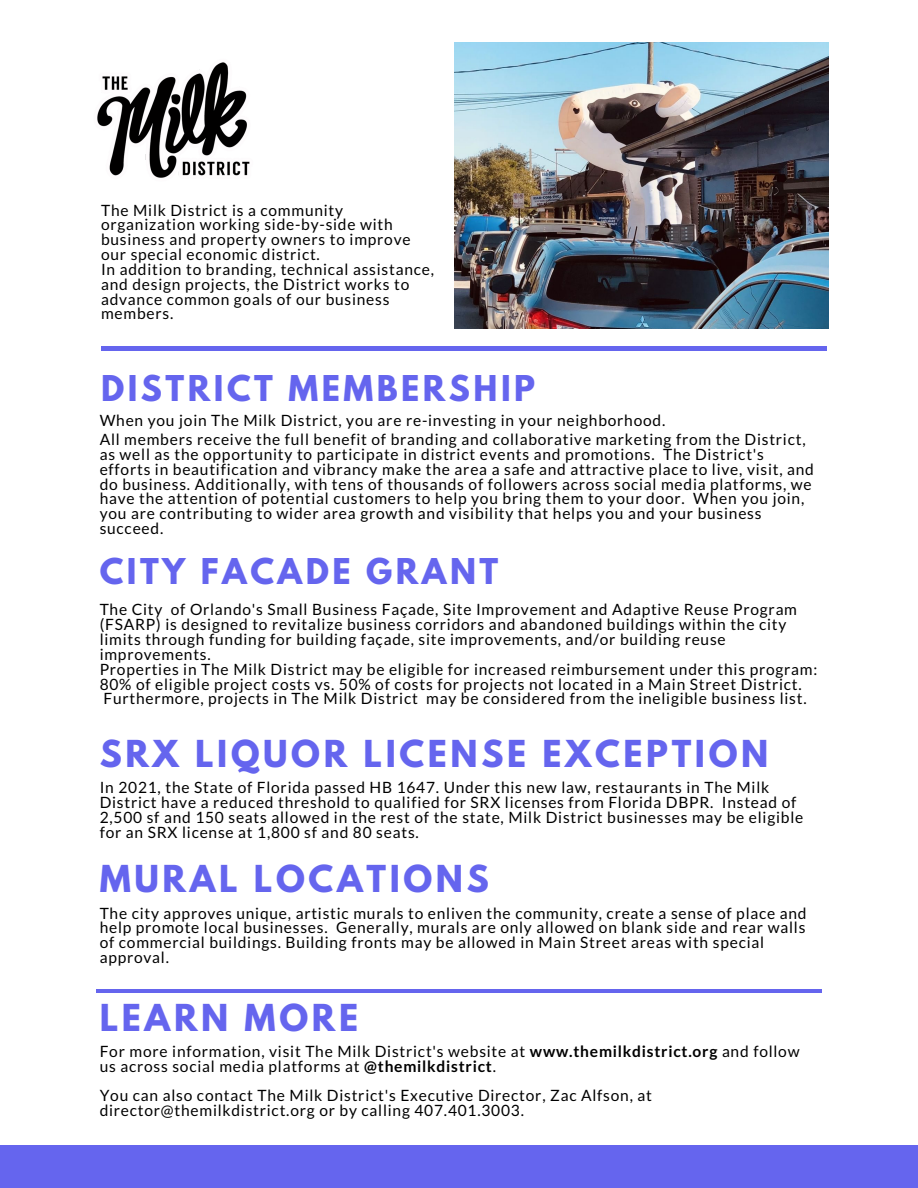
<style>
.page{position:relative;width:918px;height:1188px;background:#fff}
.page>*{position:absolute;margin:0;border:0;box-sizing:border-box;transform-origin:0 0}
.t1{font:700 32.85px "League Spartan";letter-spacing:.11em;color:#6565ee}
.t2{font:700 31.5px "League Spartan";letter-spacing:.11em;color:#6565ee}
.t3{font:15.6px/14.9px "Lato";letter-spacing:.05em;color:#000}
.s1{font-weight:700}
</style>
<div class="page">
<img style="left:454px;top:43px;width:375px;height:286px">
<hr style="left:101px;top:347px;width:726px;height:3px;background:#6565ee">
<div style="left:0;top:1146px;width:918px;height:42px;background:#6565ee"></div>
<hr style="left:96px;top:989px;width:726px;height:4px;background:#6565ee">
<img style="left:97px;top:62px;width:153px;height:116px">
<p class="t3" style="left:101px;top:202px;width:311px">The Milk District is a community organization working side-by-side with business and property owners to improve our special economic district.</p>
<p class="t3" style="left:101px;top:261px;width:334px">In addition to branding, technical assistance, and design projects, the District works to advance common goals of our business members.</p>
<p class="t2" style="left:101px;top:372px;width:436px">DISTRICT MEMBERSHIP</p>
<p class="t3" style="left:100px;top:413px;width:567px">When you join The Milk District, you are re-investing in your neighborhood.</p>
<p class="t3" style="left:100px;top:432px;width:716px">All members receive the full benefit of branding and collaborative marketing from the District, as well as the opportunity to participate in district events and promotions. The District's efforts in beautification and vibrancy make the area a safe and attractive place to live, visit, and do business. Additionally, with tens of thousands of followers across social media platforms, we have the attention of potential customers to help you bring them to your door. When you join, you are contributing to wider area growth and visibility that helps you and your business succeed.</p>
<p class="t2" style="left:100px;top:556px;width:400px">CITY FACADE GRANT</p>
<p class="t3" style="left:100px;top:602px;width:699px">The City of Orlando's Small Business Façade, Site Improvement and Adaptive Reuse Program (FSARP) is designed to revitalize business corridors and abandoned buildings within the city limits through funding for building façade, site improvements, and/or building reuse improvements.</p>
<p class="t3" style="left:100px;top:661px;width:719px">Properties in The Milk District may be eligible for increased reimbursement under this program:<br>80% of eligible project costs vs. 50% of costs for projects not located in a Main Street District.<br>Furthermore, projects in The Milk District may be considered from the ineligible business list.</p>
<p class="t1" style="left:100px;top:737px;width:670px">SRX LIQUOR LICENSE EXCEPTION</p>
<p class="t3" style="left:100px;top:780px;width:705px">In 2021, the State of Florida passed HB 1647. Under this new law, restaurants in The Milk District have a reduced threshold to qualified for SRX licenses from Florida DBPR. Instead of 2,500 sf and 150 seats allowed in the rest of the state, Milk District businesses may be eligible for an SRX license at 1,800 sf and 80 seats.</p>
<p class="t1" style="left:100px;top:863px;width:391px">MURAL LOCATIONS</p>
<p class="t3" style="left:100px;top:905px;width:708px">The city approves unique, artistic murals to enliven the community, create a sense of place and help promote local businesses. Generally, murals are only allowed on blank side and rear walls of commercial buildings. Building fronts may be allowed in Main Street areas with special approval.</p>
<p class="t1" style="left:100px;top:1001px;width:260px">LEARN MORE</p>
<p class="t3" style="left:100px;top:1044px;width:701px">For more information, visit The Milk District's website at <span class="s1">www.themilkdistrict.org</span> and follow us across social media platforms at <span class="s1">@themilkdistrict</span>.</p>
<p class="t3" style="left:100px;top:1088px;width:554px">You can also contact The Milk District's Executive Director, Zac Alfson, at director@themilkdistrict.org or by calling 407.401.3003.</p>
</div>
